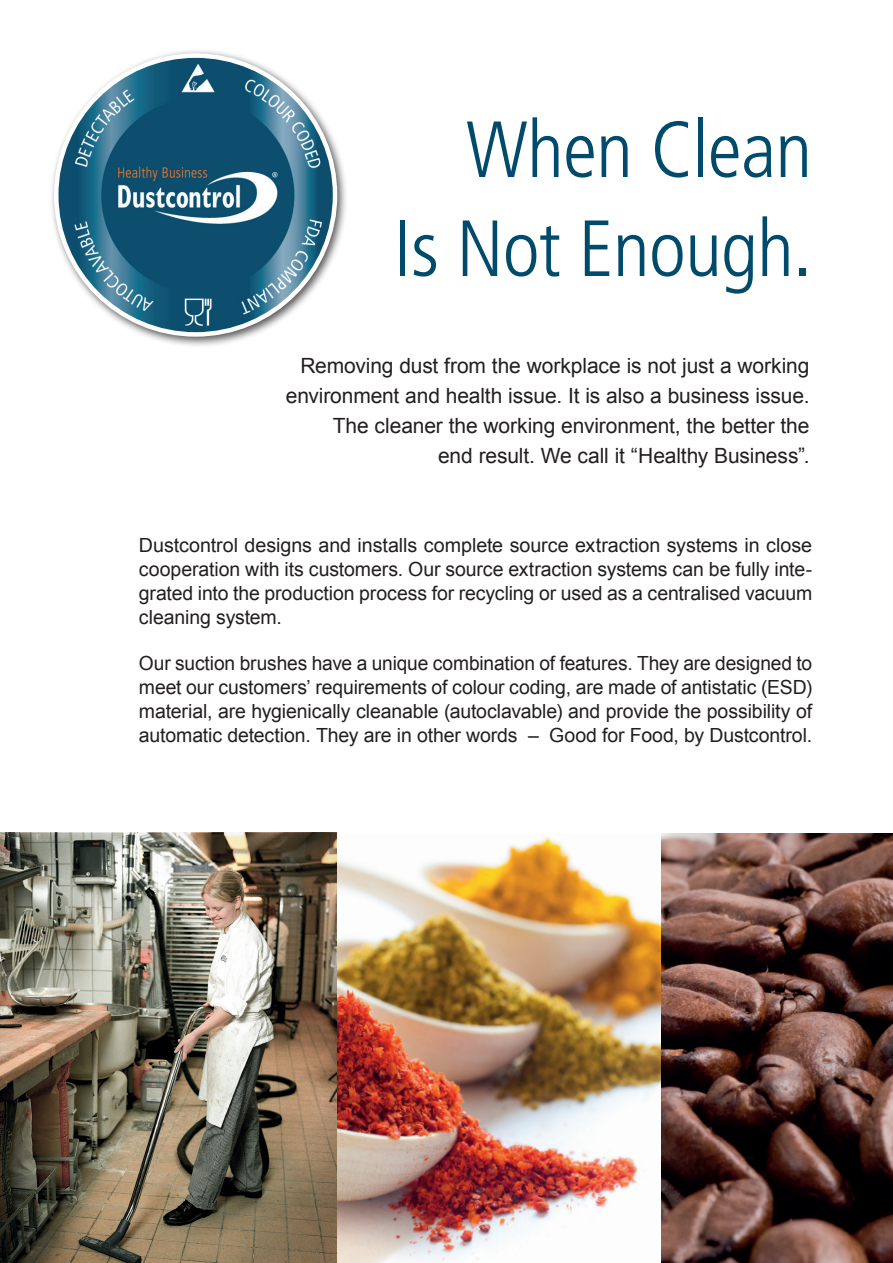
<style>
.page{position:relative;width:893px;height:1263px;background:#fff}
.page>*{position:absolute;margin:0;border:0;box-sizing:border-box;transform-origin:0 0}
.t1{font:300 condensed 79.5px/99px "Frutiger LT Pro";letter-spacing:-.01em;color:#004b6c;text-align:right}
.t2{font:21px/30px "Arial";letter-spacing:-.005em;color:#231f20;text-align:right}
.t3{font:19.5px/24px "Arial";letter-spacing:-.005em;color:#231f20;text-align:justify}
</style>
<div class="page">
<div style="left:49px;top:48px;width:299px;height:300px;background:#231f20;opacity:.75"></div>
<img style="left:56px;top:56px;width:279px;height:278px;border-radius:139px">
<img style="left:0;top:833px;width:661px;height:430px">
<img style="left:661px;top:833px;width:232px;height:430px">
<h1 class="t1" style="left:394px;top:101px;width:420px">When Clean<br>Is Not Enough.</h1>
<p class="t2" style="left:286px;top:350px;width:525px">Removing dust from the workplace is not just a working environment and health issue. It is also a business issue.<br>The cleaner the working environment, the better the<br>end result. We call it “Healthy Business”.</p>
<p class="t3" style="left:139px;top:534px;width:675px">Dustcontrol designs and installs complete source extraction systems in close cooperation with its customers. Our source extraction systems can be fully inte&shy;grated into the production process for recycling or used as a centralised vacuum cleaning system.</p>
<p class="t3" style="left:139px;top:651px;width:675px">Our suction brushes have a unique combination of features. They are designed to meet our customers’ requirements of colour coding, are made of antistatic (ESD) material, are hygienically cleanable (autoclavable) and provide the possibility of automatic detection. They are in other words – Good for Food, by Dustcontrol.</p>
</div>
